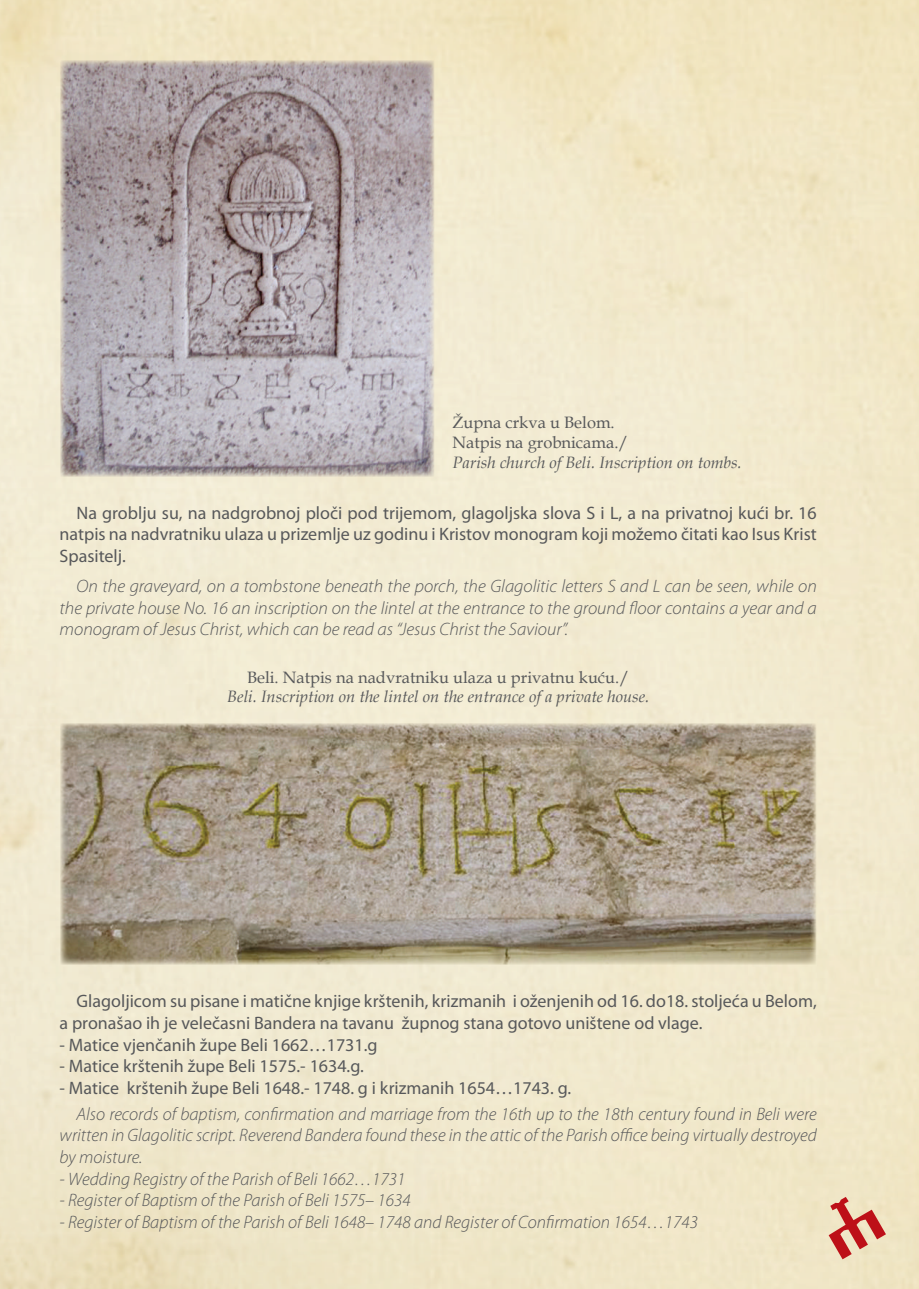
<style>
.page{position:relative;width:919px;height:1289px;background:#fff}
.page>*{position:absolute;margin:0;border:0;box-sizing:border-box;transform-origin:0 0}
.t1{font:italic 300 18px/21.6px "Myriad Pro";color:#57585a;text-align:justify}
.t2{font:18px/21.6px "Myriad Pro";color:#57585a;text-align:justify}
.t3{font:italic 16.5px "Book Antiqua";color:#57585a}
.t4{font:16.5px/19.8px "Book Antiqua";color:#57585a}
</style>
<div class="page">
<img style="left:0;top:0;width:918px;height:1288px">
<img style="left:55px;top:55px;width:384px;height:427px">
<img style="left:55px;top:717px;width:766px;height:252px">
<svg style="left:828px;top:1196px;width:57px;height:63px"></svg>
<p class="t4" style="left:452px;top:412px;width:177px">Župna crkva u Belom.<br>Natpis na grobnicama./</p>
<p class="t3" style="left:452px;top:450px;width:291px">Parish church of Beli. Inscription on tombs.</p>
<p class="t2" style="left:60px;top:501px;width:758px;text-indent:17px">Na groblju su, na nadgrobnoj ploči pod trijemom, glagoljska slova S i L, a na privatnoj kući br. 16 natpis na nadvratniku ulaza u prizemlje uz godinu i Kristov monogram koji možemo čitati kao Isus Krist Spasitelj.</p>
<p class="t1" style="left:60px;top:575px;width:758px;text-indent:17px">On the graveyard, on a tombstone beneath the porch, the Glagolitic letters S and L can be seen, while on the private house No. 16 an inscription on the lintel at the entrance to the ground floor contains a year and a monogram of Jesus Christ, which can be read as “Jesus Christ the Saviour”.</p>
<p class="t4" style="left:247px;top:666px;width:384px">Beli. Natpis na nadvratniku ulaza u privatnu kuću./</p>
<p class="t3" style="left:227px;top:685px;width:423px">Beli. Inscription on the lintel on the entrance of a private house.</p>
<p class="t2" style="left:60px;top:990px;width:758px;text-indent:17px">Glagoljicom su pisane i matične knjige krštenih, krizmanih i oženjenih od 16. do18. stoljeća u Belom, a pronašao ih je velečasni Bandera na tavanu župnog stana gotovo uništene od vlage.</p>
<p class="t2" style="left:60px;top:1033px;width:319px">- Matice vjenčanih župe Beli 1662…1731.g</p>
<p class="t2" style="left:60px;top:1055px;width:306px">- Matice krštenih župe Beli 1575.- 1634.g.</p>
<p class="t2" style="left:60px;top:1076px;width:513px">- Matice krštenih župe Beli 1648.- 1748. g i krizmanih 1654…1743. g.</p>
<p class="t1" style="left:60px;top:1103px;width:758px;text-indent:17px">Also records of baptism, confirmation and marriage from the 16th up to the 18th century found in Beli were written in Glagolitic script. Reverend Bandera found these in the attic of the Parish office being virtually destroyed by moisture.</p>
<p class="t1" style="left:60px;top:1168px;width:347px">- Wedding Registry of the Parish of Beli 1662…1731</p>
<p class="t1" style="left:60px;top:1189px;width:353px">- Register of Baptism of the Parish of Beli 1575– 1634</p>
<p class="t1" style="left:60px;top:1211px;width:640px">- Register of Baptism of the Parish of Beli 1648– 1748 and Register of Confirmation 1654…1743</p>
</div>
